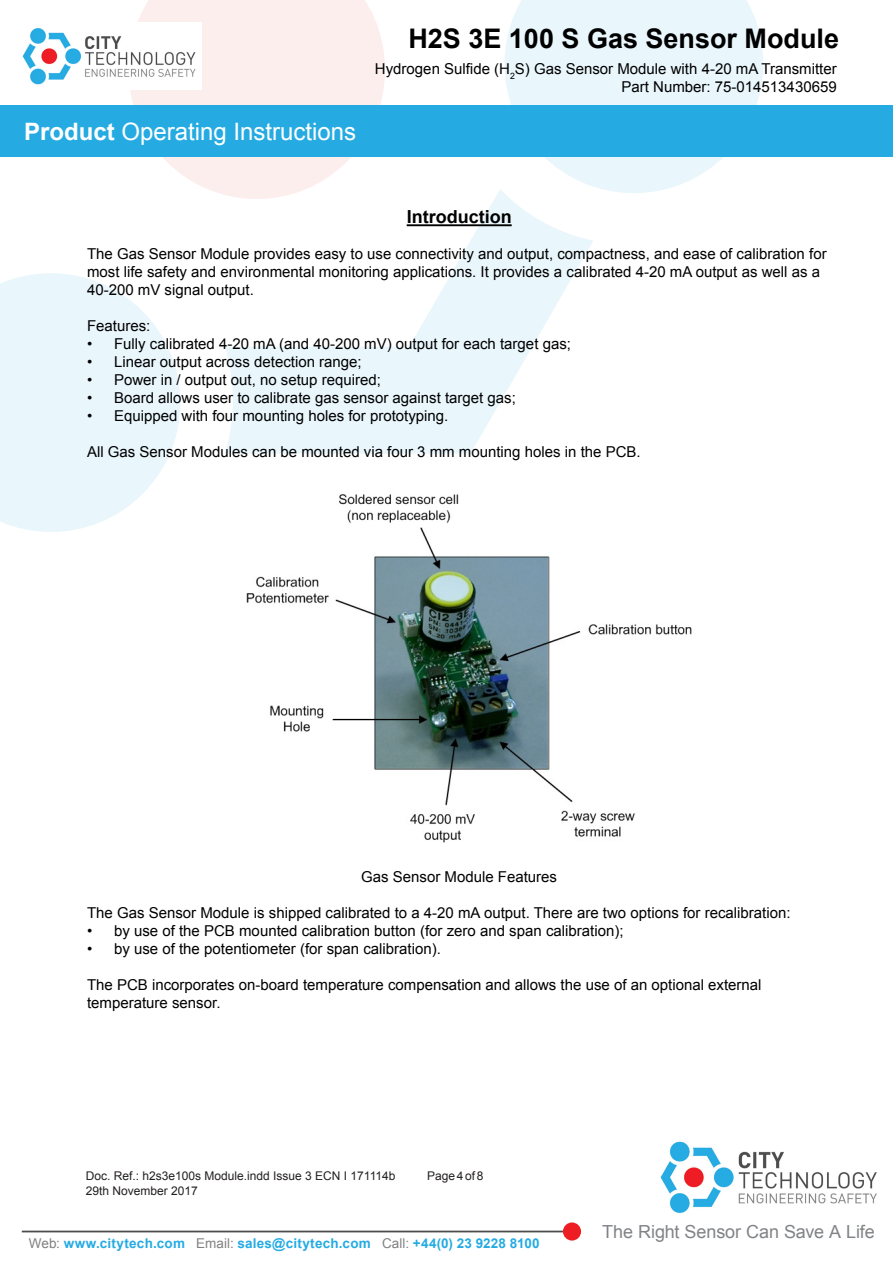
<style>
.page{position:relative;width:893px;height:1263px;background:#fff}
.page>*{position:absolute;margin:0;border:0;box-sizing:border-box;transform-origin:0 0}
.t1{font:700 27px "Arial";color:#000}
.t2{font:24px "Arial";color:#fff}
.t3{font:18px "Arial";letter-spacing:-.005em;color:#818386}
.t4{font:700 18px "Arial";color:#000}
.t5{font:15px/18px "Arial";color:#000}
.t6{font:700 13.5px "Arial";letter-spacing:.015em;color:#25abe2}
.t7{font:12px "Arial";color:#231f20}
.s1{font-weight:700}
.s2{font-weight:400;color:#818181}
</style>
<div class="page">
<svg style="left:225px;top:189px;width:368px;height:265px"></svg>
<svg style="left:0;top:273px;width:180px;height:259px;fill:#e9f6fc"></svg>
<svg style="left:504px;top:0;width:259px;height:193px;fill:#e9f6fc"></svg>
<svg style="left:128px;top:0;width:257px;height:199px;fill:#fdeeee"></svg>
<div style="left:0;top:106px;width:893px;height:51px;background:#25abe2"></div>
<img style="left:22px;top:22px;width:179px;height:68px">
<hr style="left:22px;top:1230px;width:553px;height:2px;background:#4b4c4d">
<div style="left:563px;top:1222px;width:18px;height:18px;background:#ee1d23;border-radius:50%"></div>
<img style="left:660px;top:1141px;width:217px;height:73px">
<hr style="left:407px;top:224px;width:105px;height:2px;background:#000">
<img style="left:247px;top:494px;width:445px;height:349px">
<h2 class="t2" style="left:24px;top:123px;width:334px"><span class="s1">Product</span> Operating Instructions</h2>
<h1 class="t1" style="left:408px;top:28px;width:432px">H2S 3E 100 S Gas Sensor Module</h1>
<p class="t5" style="left:375px;top:60px;width:463px;text-align:right">Hydrogen Sulfide (H<sub>2</sub>S) Gas Sensor Module with 4-20 mA Transmitter<br>Part Number: 75-014513430659</p>
<p class="t4" style="left:407px;top:210px;width:106px">Introduction</p>
<p class="t5" style="left:87px;top:245px;width:741px">The Gas Sensor Module provides easy to use connectivity and output, compactness, and ease of calibration for most life safety and environmental monitoring applications. It provides a calibrated 4-20 mA output as well as a<br>40-200 mV signal output.</p>
<p class="t5" style="left:87px;top:318px;width:65px">Features:</p>
<p class="t5" style="left:87px;top:335px;width:485px">• Fully calibrated 4-20 mA (and 40-200 mV) output for each target gas;</p>
<p class="t5" style="left:87px;top:353px;width:276px">• Linear output across detection range;</p>
<p class="t5" style="left:87px;top:371px;width:295px">• Power in / output out, no setup required;</p>
<p class="t5" style="left:87px;top:389px;width:430px">• Board allows user to calibrate gas sensor against target gas;</p>
<p class="t5" style="left:87px;top:407px;width:363px">• Equipped with four mounting holes for prototyping.</p>
<p class="t5" style="left:87px;top:443px;width:555px">All Gas Sensor Modules can be mounted via four 3 mm mounting holes in the PCB.</p>
<p class="t5" style="left:361px;top:869px;width:197px">Gas Sensor Module Features</p>
<p class="t5" style="left:87px;top:905px;width:705px">The Gas Sensor Module is shipped calibrated to a 4-20 mA output. There are two options for recalibration:</p>
<p class="t5" style="left:87px;top:922px;width:538px">• by use of the PCB mounted calibration button (for zero and span calibration);</p>
<p class="t5" style="left:87px;top:940px;width:355px">• by use of the potentiometer (for span calibration).</p>
<p class="t5" style="left:87px;top:976px;width:676px">The PCB incorporates on-board temperature compensation and allows the use of an optional external temperature sensor.</p>
<p class="t7" style="left:86px;top:1171px;width:311px">Doc. Ref.: h2s3e100s Module.indd Issue 3 ECN I 171114b</p>
<p class="t7" style="left:427px;top:1171px;width:58px">Page 4 of 8</p>
<p class="t7" style="left:86px;top:1186px;width:114px">29th November 2017</p>
<p class="t6" style="left:29px;top:1238px;width:512px"><span class="s2">Web:</span> www.citytech.com <span class="s2">Email:</span> sales@citytech.com <span class="s2">Call:</span> +44(0) 23 9228 8100</p>
<p class="t3" style="left:602px;top:1225px;width:274px">The Right Sensor Can Save A Life</p>
</div>
